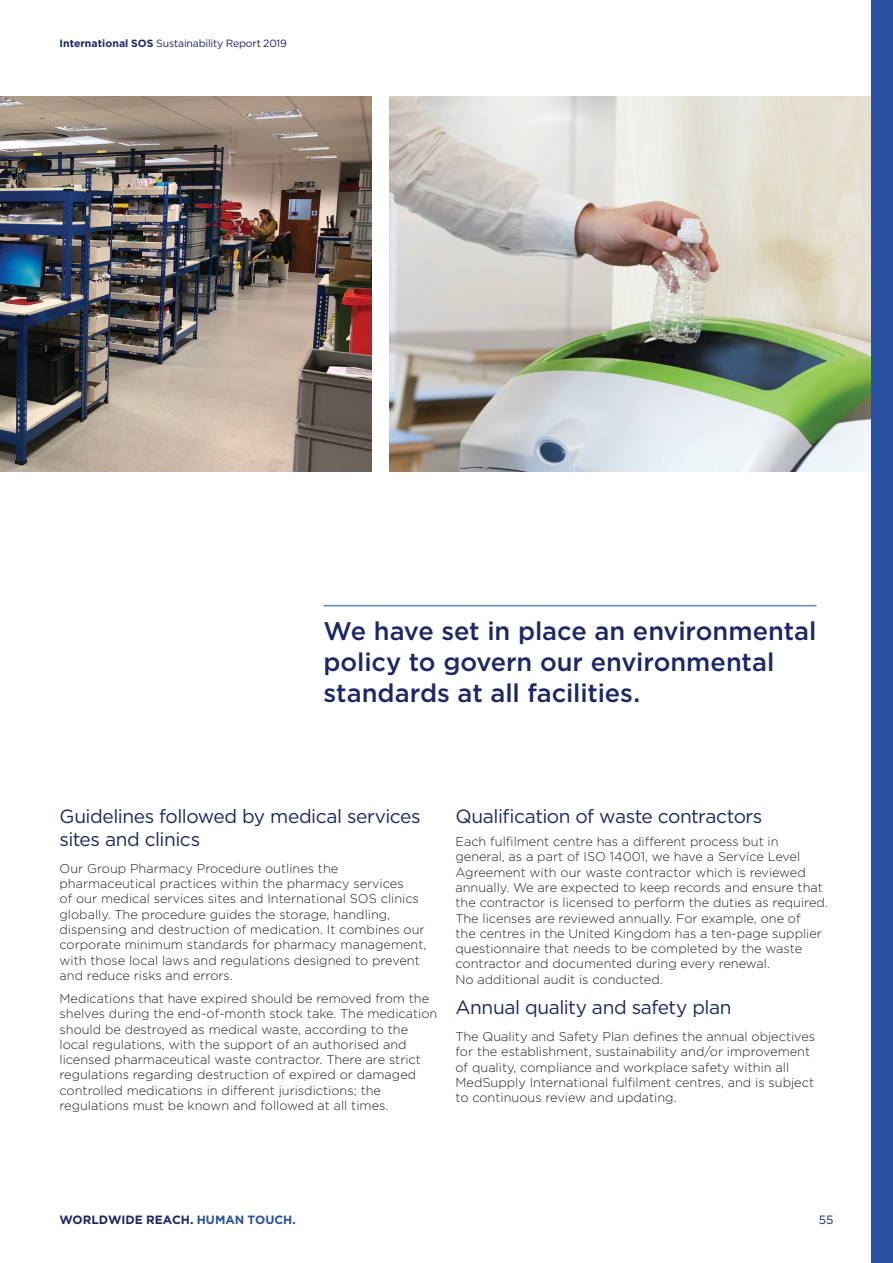
<style>
.page{position:relative;width:893px;height:1263px;background:#fff}
.page>*{position:absolute;margin:0;border:0;box-sizing:border-box;transform-origin:0 0}
._5b__Pull_Out_Text{font:500 25.5px/30.6px "Gotham";letter-spacing:-.005em;color:#1c2767}
._2__Subheads_1__Dark{font:19.2px/23px "Gotham";letter-spacing:-.025em;color:#1c2767}
._1__Main_Body_Copy{font:19.2px "Gotham";letter-spacing:-.025em;color:#1c2767}
._1__Main_Body_Copy-2{font:300 12.75px/15.3px "Gotham";color:#231f20}
.t1{font:700 12px "Gotham";color:#1c2767}
.t2{font:12px "Gotham";color:#1c2767}
.t3{font:10.5px "Gotham";letter-spacing:-.02em;color:#1c2767}
.s1{font-weight:700}
.s2{color:#2851a3}
</style>
<div class="page">
<img style="left:0;top:96px;width:371px;height:376px">
<img style="left:389px;top:96px;width:483px;height:376px">
<div style="left:872px;top:0;width:21px;height:1263px;background:#2851a3"></div>
<hr style="left:323px;top:605px;width:493px;height:1px;background:#6385c3">
<p class="t3" style="left:60px;top:36px;width:229px"><span class="s1">International SOS</span> Sustainability Report 2019</p>
<p class="_5b__Pull_Out_Text" style="left:323px;top:616px;width:494px">We have set in place an environmental policy to govern our environmental standards at all facilities.</p>
<p class="_2__Subheads_1__Dark" style="left:60px;top:804px;width:363px">Guidelines followed by medical services sites and clinics</p>
<p class="_1__Main_Body_Copy-2" style="left:60px;top:860px;width:368px">Our Group Pharmacy Procedure outlines the pharmaceutical practices within the pharmacy services<br>of our medical services sites and International SOS clinics globally. The procedure guides the storage, handling, dispensing and destruction of medication. It combines our corporate minimum standards for pharmacy management, with those local laws and regulations designed to prevent and reduce risks and errors.</p>
<p class="_1__Main_Body_Copy-2" style="left:60px;top:990px;width:379px">Medications that have expired should be removed from the shelves during the end-of-month stock take. The medication should be destroyed as medical waste, according to the local regulations, with the support of an authorised and licensed pharmaceutical waste contractor. There are strict regulations regarding destruction of expired or damaged controlled medications in different jurisdictions; the regulations must be known and followed at all times.</p>
<p class="_1__Main_Body_Copy" style="left:455px;top:804px;width:308px">Qualification of waste contractors</p>
<p class="_1__Main_Body_Copy-2" style="left:455px;top:833px;width:374px">Each fulfilment centre has a different process but in general, as a part of ISO 14001, we have a Service Level Agreement with our waste contractor which is reviewed annually. We are expected to keep records and ensure that the contractor is licensed to perform the duties as required.<br>The licenses are reviewed annually. For example, one of<br>the centres in the United Kingdom has a ten-page supplier questionnaire that needs to be completed by the waste contractor and documented during every renewal.<br>No additional audit is conducted.</p>
<p class="_2__Subheads_1__Dark" style="left:455px;top:996px;width:278px">Annual quality and safety plan</p>
<p class="_1__Main_Body_Copy-2" style="left:455px;top:1029px;width:361px">The Quality and Safety Plan defines the annual objectives for the establishment, sustainability and/or improvement of quality, compliance and workplace safety within all MedSupply International fulfilment centres, and is subject to continuous review and updating.</p>
<p class="t1" style="left:60px;top:1211px;width:238px">WORLDWIDE REACH. <span class="s2">HUMAN TOUCH.</span></p>
<p class="t2" style="left:819px;top:1212px;width:16px">55</p>
</div>
